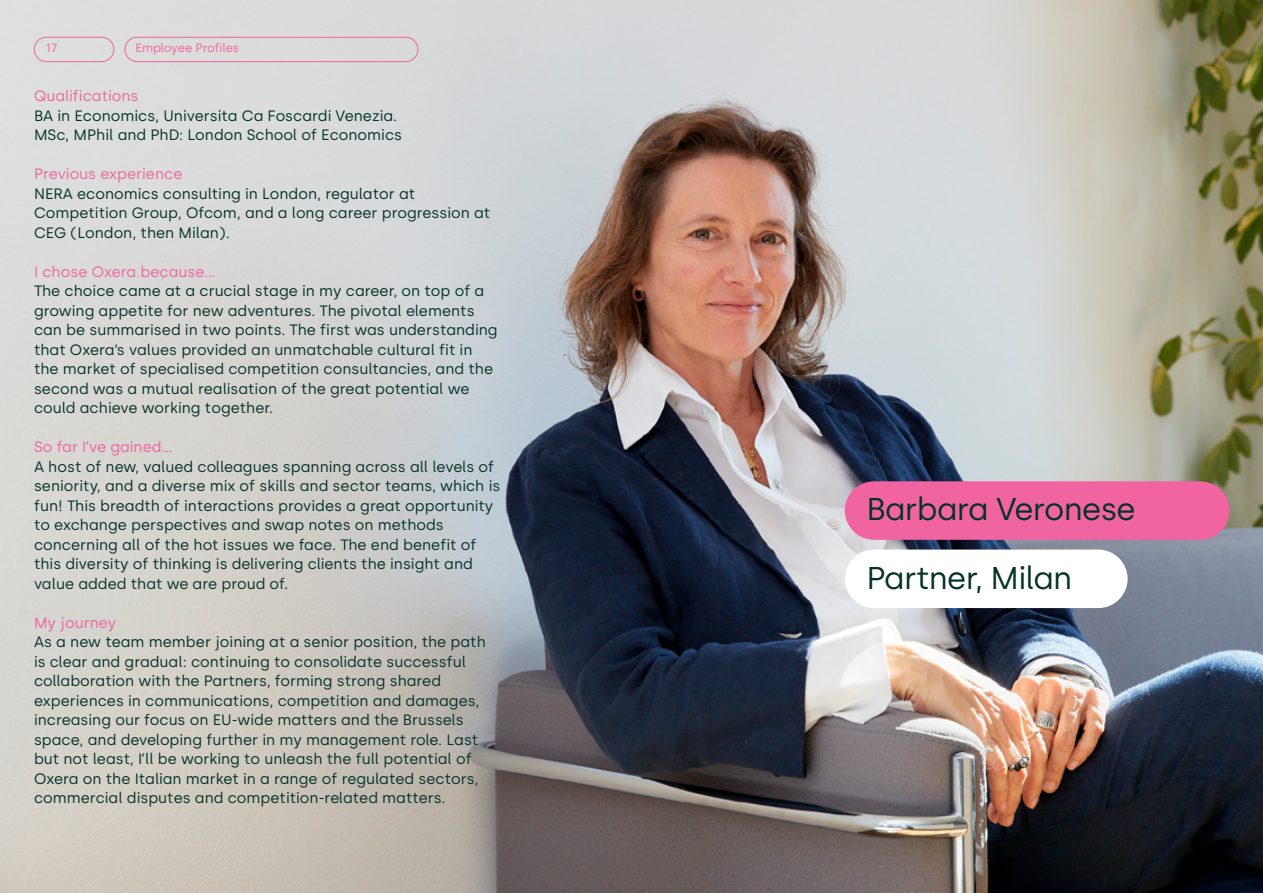
<style>
.page{position:relative;width:1263px;height:893px;background:#fff}
.page>*{position:absolute;margin:0;border:0;box-sizing:border-box;transform-origin:0 0}
.t1{font:31.5px/68.2px "Silka";letter-spacing:-.02em;color:#053228}
.t2{font:15px/19.5px "Silka";color:#053228}
.t3{font:15px "Silka";color:#f064a0}
.t4{font:12px "Silka";letter-spacing:-.005em;color:#f064a0}
</style>
<div class="page">
<img style="left:0;top:0;width:1263px;height:893px">
<div style="left:34px;top:37px;width:80px;height:25px;border:1px solid #f064a0;border-radius:12px"></div>
<div style="left:125px;top:37px;width:293px;height:25px;border:1px solid #f064a0;border-radius:12px"></div>
<div style="left:845px;top:481px;width:384px;height:59px;background:#f064a0;border-radius:29px"></div>
<div style="left:845px;top:550px;width:282px;height:58px;background:#fff;border-radius:29px"></div>
<p class="t4" style="left:45px;top:41px;width:14px">17</p>
<p class="t4" style="left:135px;top:41px;width:105px">Employee Profiles</p>
<p class="t3" style="left:34px;top:87px;width:106px">Qualifications</p>
<p class="t2" style="left:34px;top:106px;width:370px">BA in Economics, Universita Ca Foscardi Venezia.<br>MSc, MPhil and PhD: London School of Economics</p>
<p class="t3" style="left:34px;top:165px;width:150px">Previous experience</p>
<p class="t2" style="left:34px;top:184px;width:458px">NERA economics consulting in London, regulator at<br>Competition Group, Ofcom, and a long career progression at<br>CEG (London, then Milan).</p>
<p class="t3" style="left:34px;top:262px;width:183px">I chose Oxera because…</p>
<p class="t2" style="left:34px;top:281px;width:465px">The choice came at a crucial stage in my career, on top of a growing appetite for new adventures. The pivotal elements can be summarised in two points. The first was understanding that Oxera’s values provided an unmatchable cultural fit in the market of specialised competition consultancies, and the second was a mutual realisation of the great potential we could achieve working together.</p>
<p class="t3" style="left:34px;top:438px;width:140px">So far I’ve gained…</p>
<p class="t2" style="left:34px;top:457px;width:468px">A host of new, valued colleagues spanning across all levels of seniority, and a diverse mix of skills and sector teams, which is fun! This breadth of interactions provides a great opportunity to exchange perspectives and swap notes on methods concerning all of the hot issues we face. The end benefit of this diversity of thinking is delivering clients the insight and value added that we are proud of.</p>
<p class="t3" style="left:34px;top:613px;width:84px">My journey</p>
<p class="t2" style="left:34px;top:632px;width:453px">As a new team member joining at a senior position, the path is clear and gradual: continuing to consolidate successful collaboration with the Partners, forming strong shared experiences in communications, competition and damages, increasing our focus on EU-wide matters and the Brussels space, and developing further in my management role. Last but not least, I’ll be working to unleash the full potential of Oxera on the Italian market in a range of regulated sectors, commercial disputes and competition-related matters.</p>
<h1 class="t1" style="left:866px;top:475px;width:271px">Barbara Veronese<br>Partner, Milan</h1>
</div>
